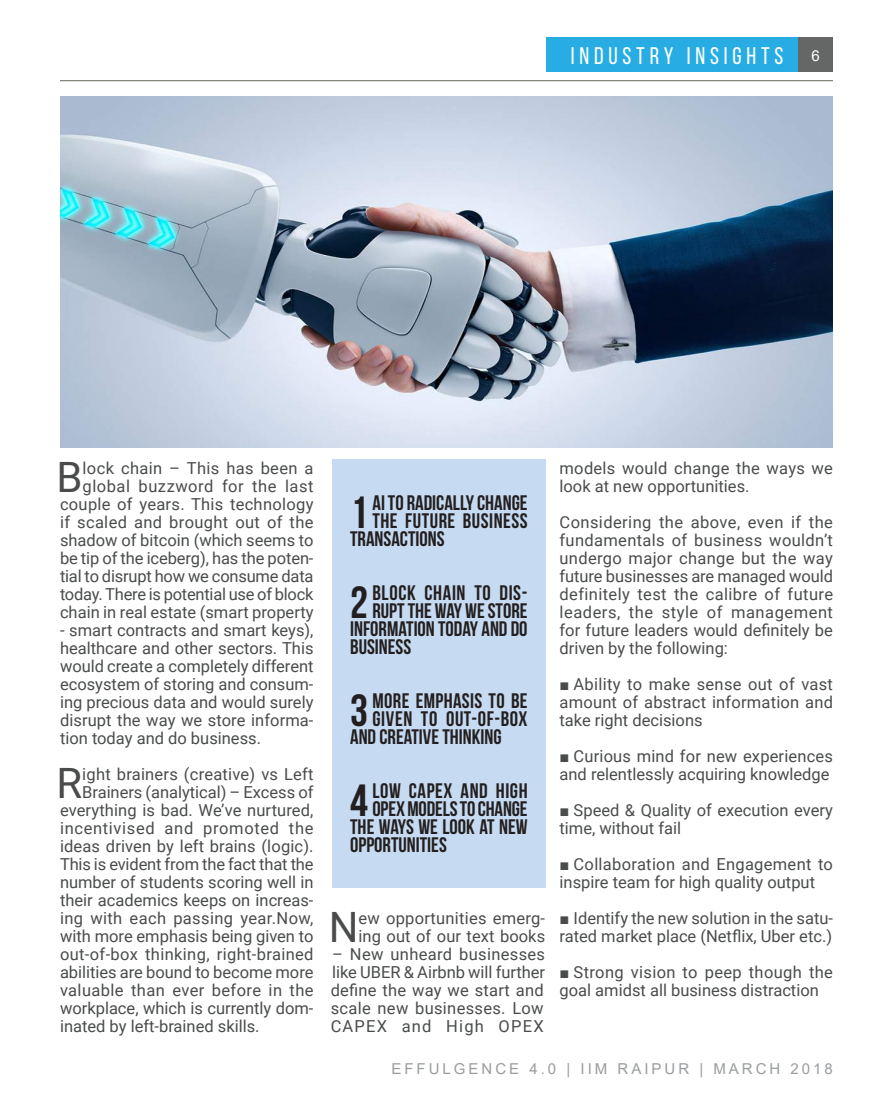
<style>
.page{position:relative;width:893px;height:1106px;background:#fff}
.page>*{position:absolute;margin:0;border:0;box-sizing:border-box;transform-origin:0 0}
.t1{font:41.85px "Roboto";color:#4a4c4c}
.t2{font:24px "Bebas Neue";letter-spacing:.2em;color:#fff}
.t3{font:21px "Bebas Neue";color:#231f20}
.t4{font:21px "Bebas Neue";letter-spacing:.03em;color:#231f20}
.t5{font:21px "Bebas Neue";letter-spacing:.025em;color:#231f20}
.t6{font:16.5px/18px "Roboto";color:#4a4c4c}
.t7{font:16.5px/18px "Roboto";letter-spacing:.02em;color:#4a4c4c}
.t8{font:16.5px "Roboto";letter-spacing:.025em;color:#4a4c4c}
.t9{font:16.5px "Roboto";letter-spacing:.04em;color:#4a4c4c}
.t10{font:15px "Arial";letter-spacing:.2em;color:#9a9c9e}
.t11{font:15px "Arial";color:#fff}
.s1{font-size:45px}
.s2{font-family:"Arial"}
</style>
<div class="page">
<hr style="left:60px;top:80px;width:773px;height:1px;background:#73776c">
<div style="left:546px;top:38px;width:252px;height:34px;background:#27ade3"></div>
<img style="left:60px;top:96px;width:772px;height:351px">
<div style="left:332px;top:459px;width:214px;height:429px;background:#c6dbf1"></div>
<div style="left:798px;top:38px;width:35px;height:34px;background:#656666"></div>
<h2 class="t2" style="left:571px;top:42px;width:214px">INDUSTRY INSIGHTS</h2>
<p class="t11" style="left:811px;top:46px;width:10px">6</p>
<p class="t6" style="left:60px;top:459px;width:255px;text-align:right">lock chain – This has been a global buzzword for the last couple of years. This technology if scaled and brought out of the shadow of bitcoin (which seems to be tip of the iceberg), has the poten&shy;tial to disrupt how we consume data today. There is potential use of block chain in real estate (smart property</p>
<p class="t6" style="left:60px;top:621px;width:255px;text-align:justify">- smart contracts and smart keys), healthcare and other sectors. This would create a completely different ecosystem of storing and consum&shy;ing precious data and would surely disrupt the way we store informa&shy;tion today and do business.</p>
<h1 class="t1" style="left:57px;top:754px;width:27px">R</h1>
<p class="t6" style="left:82px;top:765px;width:233px">ight brainers (creative) vs Left</p>
<h1 class="t1" style="left:57px;top:448px;width:28px">B</h1>
<p class="t6" style="left:82px;top:783px;width:233px">Brainers (analytical) – Excess of</p>
<p class="t6" style="left:60px;top:801px;width:255px">everything is bad. We’ve nurtured,</p>
<p class="t9" style="left:60px;top:817px;width:255px">incentivised and promoted the</p>
<p class="t6" style="left:60px;top:837px;width:255px">ideas driven by left brains (logic).</p>
<p class="t6" style="left:60px;top:855px;width:255px">This is evident from the fact that the</p>
<p class="t6" style="left:60px;top:873px;width:255px">number of students scoring well in</p>
<p class="t6" style="left:60px;top:891px;width:255px">their academics keeps on increas-</p>
<p class="t7" style="left:60px;top:909px;width:255px">ing with each passing year.Now,</p>
<p class="t6" style="left:60px;top:927px;width:255px">with more emphasis being given to</p>
<p class="t7" style="left:60px;top:945px;width:255px">out-of-box thinking, right-brained</p>
<p class="t6" style="left:60px;top:963px;width:255px">abilities are bound to become more</p>
<p class="t8" style="left:60px;top:979px;width:255px">valuable than ever before in the</p>
<p class="t6" style="left:60px;top:999px;width:255px">workplace, which is currently dom-</p>
<p class="t6" style="left:60px;top:1017px;width:201px">inated by left-brained skills.</p>
<p class="t3" style="left:350px;top:491px;width:179px"><span class="s1">1</span> AI TO RADICALLY CHANGE</p>
<p class="t5" style="left:372px;top:509px;width:157px">THE FUTURE BUSINESS</p>
<p class="t3" style="left:350px;top:527px;width:96px">TRANSACTIONS</p>
<p class="t4" style="left:350px;top:581px;width:179px"><span class="s1">2</span> BLOCK CHAIN TO DIS-</p>
<p class="t3" style="left:372px;top:599px;width:157px">RUPT THE WAY WE STORE</p>
<p class="t3" style="left:350px;top:617px;width:179px">INFORMATION TODAY AND DO</p>
<p class="t3" style="left:350px;top:635px;width:63px">BUSINESS</p>
<p class="t3" style="left:350px;top:689px;width:179px"><span class="s1">3</span> MORE EMPHASIS TO BE</p>
<p class="t4" style="left:372px;top:707px;width:157px">GIVEN TO OUT-OF-BOX</p>
<p class="t3" style="left:350px;top:725px;width:153px">AND CREATIVE THINKING</p>
<p class="t5" style="left:350px;top:779px;width:179px"><span class="s1">4</span> LOW CAPEX AND HIGH</p>
<p class="t3" style="left:372px;top:797px;width:157px">OPEX MODELS TO CHANGE</p>
<p class="t3" style="left:350px;top:815px;width:179px">THE WAYS WE LOOK AT NEW</p>
<p class="t3" style="left:350px;top:833px;width:98px">OPPORTUNITIES</p>
<h1 class="t1" style="left:329px;top:898px;width:31px">N</h1>
<p class="t6" style="left:359px;top:909px;width:188px">ew opportunities emerg&shy;ing out of our text books</p>
<p class="t6" style="left:331px;top:945px;width:216px;text-align:justify">– New unheard businesses like UBER &amp; Airbnb will further define the way we start and scale new businesses. Low CAPEX and High OPEX</p>
<p class="t7" style="left:559px;top:459px;width:275px">models would change the ways we look at new opportunities.</p>
<p class="t6" style="left:559px;top:513px;width:275px;text-align:justify">Considering the above, even if the fundamentals of business wouldn’t undergo major change but the way future businesses are managed would definitely test the calibre of future leaders, the style of management for future leaders would definitely be driven by the following:</p>
<p class="t6" style="left:559px;top:675px;width:275px;text-align:justify"><span class="s2">■</span> Ability to make sense out of vast amount of abstract information and take right decisions</p>
<p class="t6" style="left:559px;top:747px;width:275px"><span class="s2">■</span> Curious mind for new experiences and relentlessly acquiring knowledge</p>
<p class="t6" style="left:559px;top:801px;width:275px"><span class="s2">■</span> Speed &amp; Quality of execution every time, without fail</p>
<p class="t6" style="left:559px;top:855px;width:275px"><span class="s2">■</span> Collaboration and Engagement to inspire team for high quality output</p>
<p class="t6" style="left:559px;top:909px;width:275px"><span class="s2">■</span> Identify the new solution in the satu&shy;rated market place (Netflix, Uber etc.)</p>
<p class="t6" style="left:559px;top:963px;width:275px"><span class="s2">■</span> Strong vision to peep though the goal amidst all business distraction</p>
<p class="t10" style="left:391px;top:1058px;width:443px">EFFULGENCE 4.0 | IIM RAIPUR | MARCH 2018</p>
</div>
